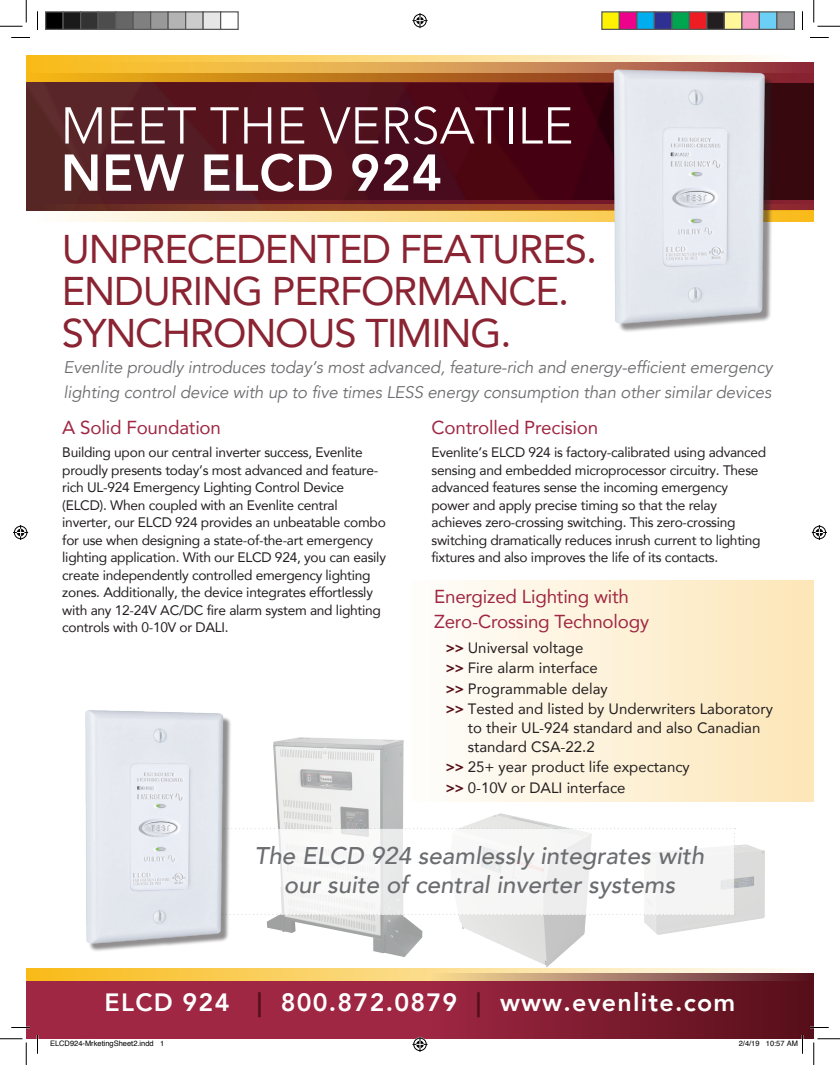
<style>
.page{position:relative;width:840px;height:1065px;background:#fff}
.page>*{position:absolute;margin:0;border:0;box-sizing:border-box;transform-origin:0 0}
.t1{font:300 51.25px "Avenir";color:#fff}
.t2{font:800 51.25px "Avenir";letter-spacing:.01em;color:#fff}
.t3{font:40px/41.6px "Avenir";letter-spacing:-.03em;color:#8a2332}
.t4{font:800 25px "Avenir";letter-spacing:.05em;color:#fff}
.t5{font:italic 500 24.12px/29px "Avenir";color:#6c6d70;text-align:center}
.t6{font:18.75px/25px "Avenir";letter-spacing:-.01em;color:#9f2743}
.t7{font:italic 16.88px/25px "Avenir";letter-spacing:-.01em;color:#6c6d70}
.t8{font:15px/20.5px "Avenir";color:#231f20}
.t9{font:13.75px/17.5px "Avenir";letter-spacing:-.02em;color:#231f20}
.t10{font:7.5px "Helvetica";color:#000}
.s1{font-weight:800;color:#560f19}
.s2{color:#560f19}
</style>
<div class="page">
<img style="left:26px;top:82px;width:788px;height:128px">
<svg style="left:38px;top:210px;width:776px;height:12px;background:#f3d798"></svg>
<svg style="left:38px;top:201px;width:776px;height:9px;background:#7b2f25"></svg>
<div style="left:38px;top:62px;width:776px;height:20px;background:#8a2332"></div>
<svg style="left:26px;top:56px;width:762px;height:26px;background:#e0a94b"></svg>
<div style="left:26px;top:968px;width:788px;height:26px;background:linear-gradient(to right,#f9ba17,#fefefc)"></div>
<div style="left:26px;top:981px;width:788px;height:58px;background:#9f2743"></div>
<svg style="left:432px;top:973px;width:382px;height:66px"></svg>
<div style="left:410px;top:581px;width:404px;height:221px;background:linear-gradient(to right,#fefefc,#fde6b7)"></div>
<img style="left:267px;top:737px;width:155px;height:220px">
<img style="left:644px;top:844px;width:121px;height:91px">
<img style="left:443px;top:813px;width:160px;height:157px">
<svg style="left:237px;top:828px;width:498px;height:87px"></svg>
<img style="left:85px;top:710px;width:151px;height:241px">
<img style="left:585px;top:63px;width:195px;height:269px">
<svg style="left:11px;top:37px;width:19px;height:1px"></svg>
<svg style="left:810px;top:37px;width:19px;height:1px"></svg>
<svg style="left:11px;top:1027px;width:19px;height:1px"></svg>
<svg style="left:810px;top:1027px;width:19px;height:1px"></svg>
<svg style="left:37px;top:11px;width:1px;height:19px"></svg>
<svg style="left:37px;top:1035px;width:1px;height:19px"></svg>
<svg style="left:802px;top:11px;width:1px;height:19px"></svg>
<svg style="left:0;top:0;width:27px;height:27px"></svg>
<svg style="left:0;top:1039px;width:27px;height:26px"></svg>
<svg style="left:814px;top:0;width:26px;height:27px"></svg>
<svg style="left:814px;top:1039px;width:26px;height:26px"></svg>
<svg style="left:412px;top:13px;width:16px;height:15px"></svg>
<svg style="left:412px;top:1037px;width:16px;height:15px"></svg>
<svg style="left:13px;top:525px;width:15px;height:15px"></svg>
<svg style="left:812px;top:525px;width:15px;height:15px"></svg>
<div style="left:46px;top:12px;width:17px;height:17px;background:#000"></div>
<div style="left:45px;top:11px;width:19px;height:19px;border:1px solid #595959"></div>
<div style="left:63px;top:12px;width:18px;height:17px;background:#1a1a1a"></div>
<div style="left:62px;top:11px;width:19px;height:19px;border:1px solid #595959"></div>
<div style="left:81px;top:12px;width:17px;height:17px;background:#333"></div>
<div style="left:80px;top:11px;width:19px;height:19px;border:1px solid #595959"></div>
<div style="left:98px;top:12px;width:18px;height:17px;background:#4d4d4d"></div>
<div style="left:98px;top:11px;width:18px;height:19px;border:1px solid #595959"></div>
<div style="left:116px;top:12px;width:17px;height:17px;background:#666"></div>
<div style="left:115px;top:11px;width:19px;height:19px;border:1px solid #595959"></div>
<div style="left:133px;top:12px;width:18px;height:17px;background:#808080"></div>
<div style="left:132px;top:11px;width:19px;height:19px;border:1px solid #595959"></div>
<div style="left:151px;top:12px;width:17px;height:17px;background:#999"></div>
<div style="left:150px;top:11px;width:19px;height:19px;border:1px solid #595959"></div>
<div style="left:168px;top:12px;width:18px;height:17px;background:#b3b3b3"></div>
<div style="left:168px;top:11px;width:18px;height:19px;border:1px solid #595959"></div>
<div style="left:186px;top:12px;width:17px;height:17px;background:#ccc"></div>
<div style="left:185px;top:11px;width:19px;height:19px;border:1px solid #595959"></div>
<div style="left:203px;top:12px;width:18px;height:17px;background:#e6e6e6"></div>
<div style="left:202px;top:11px;width:19px;height:19px;border:1px solid #595959"></div>
<div style="left:220px;top:11px;width:19px;height:19px;border:1px solid #595959"></div>
<div style="left:602px;top:12px;width:17px;height:17px;background:#fff101"></div>
<div style="left:601px;top:11px;width:19px;height:19px;border:1px solid #595959"></div>
<div style="left:619px;top:12px;width:18px;height:17px;background:#ed028c"></div>
<div style="left:619px;top:11px;width:19px;height:19px;border:1px solid #595959"></div>
<div style="left:637px;top:12px;width:17px;height:17px;background:#00aeef"></div>
<div style="left:636px;top:11px;width:19px;height:19px;border:1px solid #595959"></div>
<div style="left:654px;top:12px;width:18px;height:17px;background:#2e3092"></div>
<div style="left:654px;top:11px;width:18px;height:19px;border:1px solid #595959"></div>
<div style="left:672px;top:12px;width:17px;height:17px;background:#00a54f"></div>
<div style="left:671px;top:11px;width:19px;height:19px;border:1px solid #595959"></div>
<div style="left:689px;top:12px;width:18px;height:17px;background:#ee1d23"></div>
<div style="left:689px;top:11px;width:19px;height:19px;border:1px solid #595959"></div>
<div style="left:707px;top:12px;width:17px;height:17px;background:#231f20"></div>
<div style="left:706px;top:11px;width:19px;height:19px;border:1px solid #595959"></div>
<div style="left:724px;top:12px;width:18px;height:17px;background:#fff79a"></div>
<div style="left:724px;top:11px;width:18px;height:19px;border:1px solid #595959"></div>
<div style="left:742px;top:12px;width:17px;height:17px;background:#f499c2"></div>
<div style="left:741px;top:11px;width:19px;height:19px;border:1px solid #595959"></div>
<div style="left:759px;top:12px;width:18px;height:17px;background:#6bcff6"></div>
<div style="left:759px;top:11px;width:19px;height:19px;border:1px solid #595959"></div>
<div style="left:777px;top:12px;width:17px;height:17px;background:#939598"></div>
<div style="left:776px;top:11px;width:19px;height:19px;border:1px solid #595959"></div>
<svg style="left:766px;top:1035px;width:37px;height:19px"></svg>
<h1 class="t1" style="left:61px;top:96px;width:514px">MEET THE VERSATILE</h1>
<h1 class="t2" style="left:61px;top:133px;width:383px">NEW ELCD 924</h1>
<h2 class="t3" style="left:62px;top:227px;width:537px">UNPRECEDENTED FEATURES.<br>ENDURING PERFORMANCE.<br>SYNCHRONOUS TIMING.</h2>
<p class="t7" style="left:64px;top:355px;width:711px">Evenlite proudly introduces today’s most advanced, feature-rich and energy-efficient emergency lighting control device with up to five times LESS energy consumption than other similar devices</p>
<h3 class="t6" style="left:62px;top:415px;width:160px">A Solid Foundation</h3>
<p class="t9" style="left:62px;top:443px;width:325px">Building upon our central inverter success, Evenlite proudly presents today’s most advanced and feature&shy;rich UL-924 Emergency Lighting Control Device (ELCD). When coupled with an Evenlite central inverter, our ELCD 924 provides an unbeatable combo for use when designing a state-of-the-art emergency lighting application. With our ELCD 924, you can easily create independently controlled emergency lighting zones. Additionally, the device integrates effortlessly with any 12-24V AC/DC fire alarm system and lighting controls with 0-10V or DALI.</p>
<h3 class="t6" style="left:432px;top:415px;width:168px">Controlled Precision</h3>
<p class="t9" style="left:432px;top:443px;width:336px">Evenlite’s ELCD 924 is factory-calibrated using advanced sensing and embedded microprocessor circuitry. These advanced features sense the incoming emergency power and apply precise timing so that the relay achieves zero-crossing switching. This zero-crossing switching dramatically reduces inrush current to lighting fixtures and also improves the life of its contacts.</p>
<h3 class="t6" style="left:434px;top:584px;width:216px">Energized Lighting with<br>Zero-Crossing Technology</h3>
<p class="t8" style="left:445px;top:637px;width:329px"><span class="s1">&gt;&gt;</span> Universal voltage<br><span class="s1">&gt;&gt;</span> Fire alarm interface<br><span class="s1">&gt;&gt;</span> Programmable delay<br><span class="s1">&gt;&gt;</span> Tested and listed by Underwriters Laboratory</p>
<p class="t8" style="left:468px;top:718px;width:294px;line-height:18.8px">to their UL-924 standard and also Canadian standard CSA-22.2</p>
<p class="t8" style="left:445px;top:757px;width:246px"><span class="s1">&gt;&gt;</span> 25+ year product life expectancy <span class="s1">&gt;&gt;</span> 0-10V or DALI interface</p>
<h3 class="t5" style="left:255px;top:841px;width:451px">The ELCD 924 seamlessly integrates with our suite of central inverter systems</h3>
<h3 class="t4" style="left:105px;top:983px;width:632px">ELCD 924 <span class="s2">|</span> 800.872.0879 <span class="s2">|</span> www.evenlite.com</h3>
<p class="t10" style="left:50px;top:1038px;width:116px">ELCD924-MrketingSheet2.indd 1</p>
<p class="t10" style="left:739px;top:1038px;width:61px">2/4/19 10:57 AM</p>
</div>
